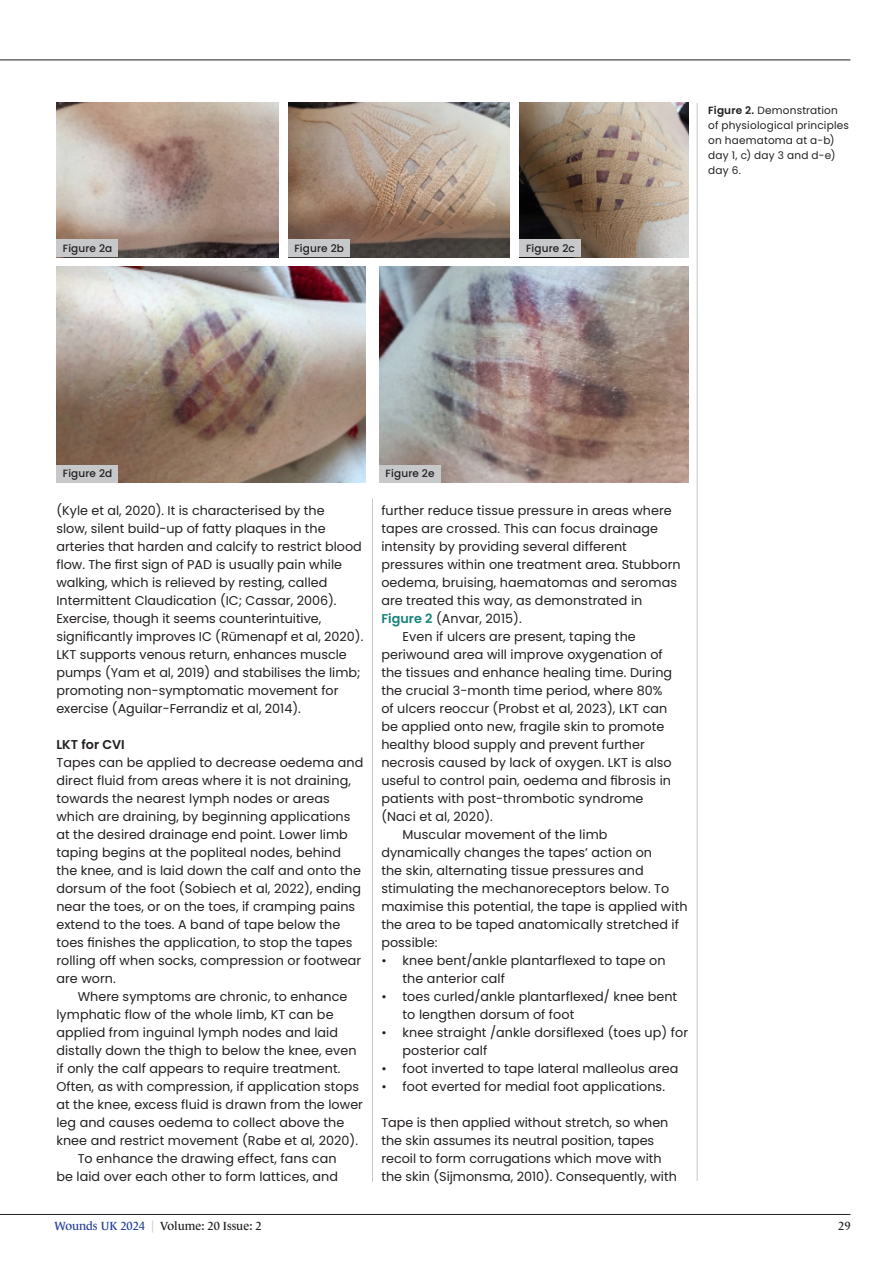
<style>
.page{position:relative;width:893px;height:1263px;background:#fff}
.page>*{position:absolute;margin:0;border:0;box-sizing:border-box;transform-origin:0 0}
.Body_indent{font:12.75px/18px "Poppins";letter-spacing:.005em;color:#231f20}
.Body_no_indent{font:12.75px/18px "Poppins";letter-spacing:.005em;color:#231f20}
.Sub_header{font:600 12.75px "Poppins";letter-spacing:.005em;color:#231f20}
.t1{font:12px "Le Monde Journal Std";color:#231f20}
.t2{font:10.5px/15px "Poppins";letter-spacing:.02em;color:#231f20}
.t3{font:500 10.5px "Poppins";letter-spacing:.015em;color:#231f20}
.s1{font-weight:600}
.s2{font-weight:600;color:#16827b}
.s3{color:#223f99}
.s4{color:#c7c8ca}
</style>
<div class="page">
<hr style="left:697px;top:103px;width:1px;height:1078px;background:#c7c8ca">
<hr style="left:372px;top:498px;width:1px;height:684px;background:#c7c8ca">
<img style="left:56px;top:102px;width:222px;height:155px">
<img style="left:56px;top:266px;width:309px;height:217px">
<img style="left:288px;top:102px;width:222px;height:155px">
<img style="left:379px;top:266px;width:309px;height:217px">
<img style="left:520px;top:102px;width:168px;height:155px">
<div style="left:56px;top:239px;width:62px;height:18px;background:#c7c8ca"></div>
<div style="left:56px;top:465px;width:62px;height:18px;background:#c7c8ca"></div>
<div style="left:288px;top:239px;width:61px;height:18px;background:#c7c8ca"></div>
<div style="left:379px;top:465px;width:61px;height:18px;background:#c7c8ca"></div>
<div style="left:520px;top:239px;width:61px;height:18px;background:#c7c8ca"></div>
<hr style="left:0;top:1214px;width:850px;height:1px;background:#231f20">
<hr style="left:0;top:60px;width:850px;height:1px;background:#231f20">
<p class="t3" style="left:63px;top:242px;width:51px">Figure 2a</p>
<p class="t3" style="left:294px;top:242px;width:51px">Figure 2b</p>
<p class="t3" style="left:526px;top:242px;width:50px">Figure 2c</p>
<p class="t2" style="left:708px;top:103px;width:142px"><span class="s1">Figure 2.</span> Demonstration of physiological principles on haematoma at a-b) day 1, c) day 3 and d-e) day 6.</p>
<p class="t3" style="left:63px;top:467px;width:51px">Figure 2d</p>
<p class="Body_indent" style="left:56px;top:502px;width:308px">(Kyle et al, 2020). It is characterised by the<br>slow, silent build-up of fatty plaques in the arteries that harden and calcify to restrict blood flow. The first sign of PAD is usually pain while walking, which is relieved by resting, called Intermittent Claudication (IC; Cassar, 2006).<br>Exercise, though it seems counterintuitive, significantly improves IC (Rümenapf et al, 2020).<br>LKT supports venous return, enhances muscle pumps (Yam et al, 2019) and stabilises the limb; promoting non-symptomatic movement for exercise (Aguilar-Ferrandiz et al, 2014).</p>
<p class="Sub_header" style="left:56px;top:737px;width:70px">LKT for CVI</p>
<p class="Body_no_indent" style="left:56px;top:754px;width:308px">Tapes can be applied to decrease oedema and direct fluid from areas where it is not draining, towards the nearest lymph nodes or areas which are draining, by beginning applications at the desired drainage end point. Lower limb taping begins at the popliteal nodes, behind the knee, and is laid down the calf and onto the dorsum of the foot (Sobiech et al, 2022), ending near the toes, or on the toes, if cramping pains extend to the toes. A band of tape below the toes finishes the application, to stop the tapes rolling off when socks, compression or footwear are worn.</p>
<p class="Body_indent" style="left:56px;top:988px;width:308px;text-indent:21px">Where symptoms are chronic, to enhance lymphatic flow of the whole limb, KT can be applied from inguinal lymph nodes and laid distally down the thigh to below the knee, even if only the calf appears to require treatment.<br>Often, as with compression, if application stops at the knee, excess fluid is drawn from the lower leg and causes oedema to collect above the knee and restrict movement (Rabe et al, 2020).</p>
<p class="Body_indent" style="left:56px;top:1150px;width:283px;text-align:right">To enhance the drawing effect, fans can<br>be laid over each other to form lattices, and</p>
<p class="t3" style="left:386px;top:467px;width:51px">Figure 2e</p>
<p class="Body_indent" style="left:381px;top:502px;width:301px">further reduce tissue pressure in areas where tapes are crossed. This can focus drainage intensity by providing several different pressures within one treatment area. Stubborn oedema, bruising, haematomas and seromas are treated this way, as demonstrated in <span class="s2">Figure 2</span> (Anvar, 2015).</p>
<p class="Body_indent" style="left:381px;top:628px;width:292px;text-indent:21px">Even if ulcers are present, taping the periwound area will improve oxygenation of the tissues and enhance healing time. During the crucial 3-month time period, where 80% of ulcers reoccur (Probst et al, 2023), LKT can be applied onto new, fragile skin to promote healthy blood supply and prevent further necrosis caused by lack of oxygen. LKT is also useful to control pain, oedema and fibrosis in patients with post-thrombotic syndrome (Naci et al, 2020).</p>
<p class="Body_indent" style="left:381px;top:826px;width:308px;text-indent:21px">Muscular movement of the limb dynamically changes the tapes’ action on<br>the skin, alternating tissue pressures and stimulating the mechanoreceptors below. To maximise this potential, the tape is applied with the area to be taped anatomically stretched if possible:</p>
<p class="Body_indent" style="left:403px;top:952px;width:265px;text-indent:-21px">• knee bent/ankle plantarflexed to tape on the anterior calf</p>
<p class="Body_indent" style="left:403px;top:988px;width:276px;text-indent:-21px">• toes curled/ankle plantarflexed/ knee bent to lengthen dorsum of foot</p>
<p class="Body_indent" style="left:403px;top:1024px;width:287px;text-indent:-21px">• knee straight /ankle dorsiflexed (toes up) for posterior calf</p>
<p class="Body_indent" style="left:381px;top:1060px;width:299px">• foot inverted to tape lateral malleolus area</p>
<p class="Body_indent" style="left:381px;top:1078px;width:285px">• foot everted for medial foot applications.</p>
<p class="Body_indent" style="left:381px;top:1114px;width:297px">Tape is then applied without stretch, so when the skin assumes its neutral position, tapes recoil to form corrugations which move with the skin (Sijmonsma, 2010). Consequently, with</p>
<p class="t1" style="left:54px;top:1219px;width:209px"><span class="s3">Wounds UK 2024</span> <span class="s4">|</span> Volume: 20 Issue: 2</p>
<p class="t1" style="left:838px;top:1219px;width:14px">29</p>
</div>
